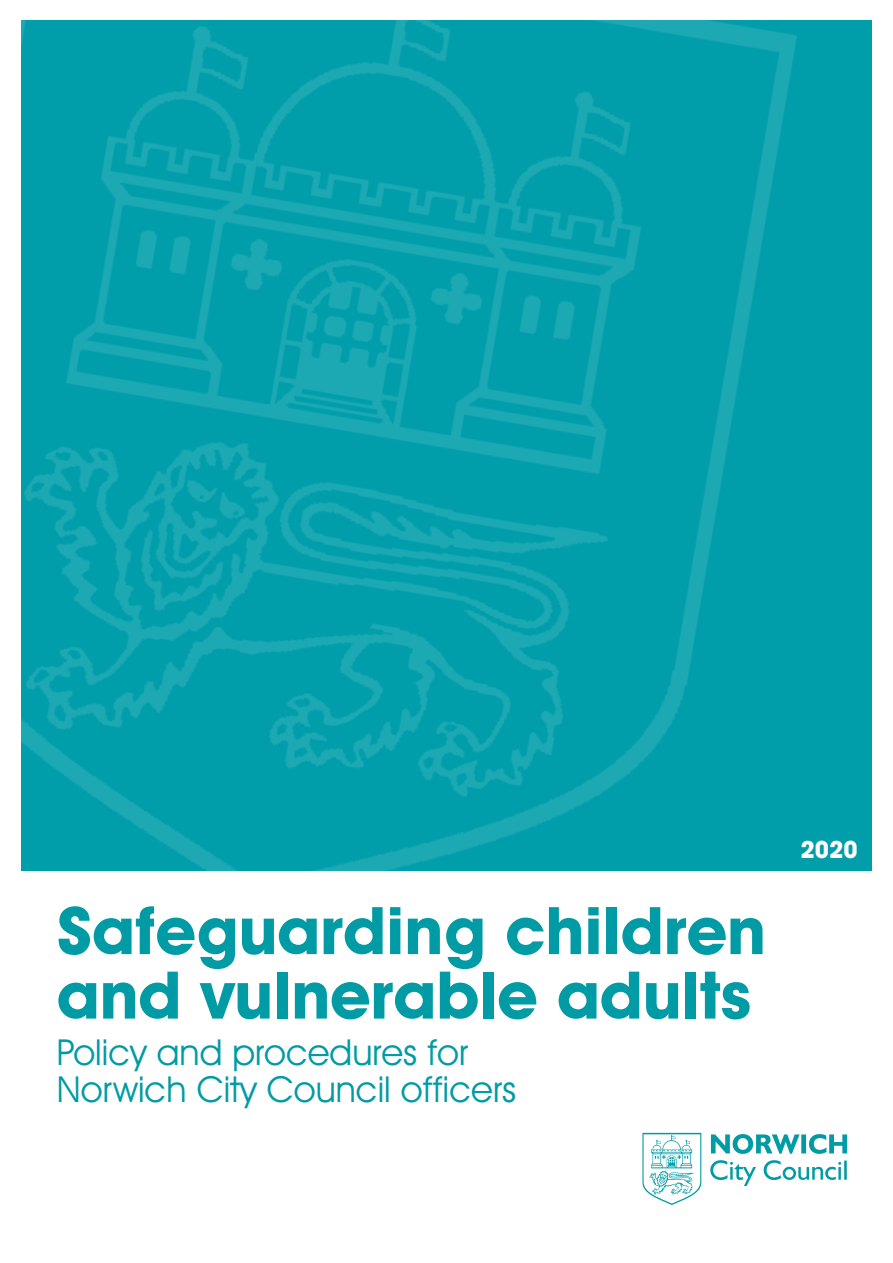
<style>
.page{position:relative;width:893px;height:1263px;background:#fff}
.page>*{position:absolute;margin:0;border:0;box-sizing:border-box;transform-origin:0 0}
.t1{font:700 66px/64.5px "Avant Garde IT Cby BT";color:#009ba5}
.t2{font:36px/37.5px "Avant Garde IT Cby BT";color:#009ba5}
.t3{font:700 24px "Avant Garde IT Cby BT";color:#fff}
</style>
<div class="page">
<img style="left:642px;top:1132px;width:206px;height:73px">
<img style="left:21px;top:20px;width:836px;height:851px">
<h1 class="t1" style="left:57px;top:898px;width:710px">Safeguarding children and vulnerable adults</h1>
<h1 class="t2" style="left:57px;top:1033px;width:461px">Policy and procedures for<br>Norwich City Council offcers</h1>
<p class="t3" style="left:801px;top:835px;width:59px">2020</p>
</div>
